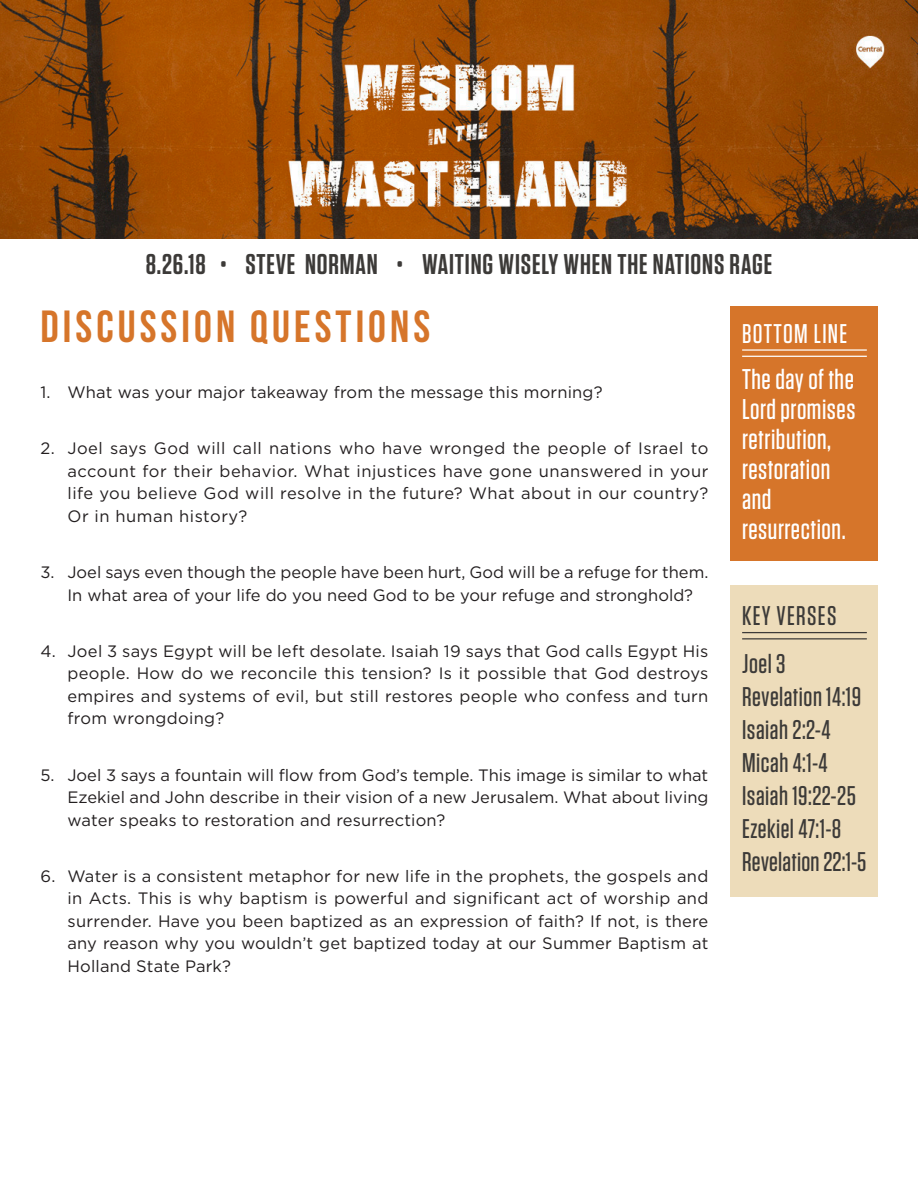
<style>
.page{position:relative;width:918px;height:1188px;background:#fff}
.page>*{position:absolute;margin:0;border:0;box-sizing:border-box;transform-origin:0 0}
.t1{font:45px "Bebas Neue";letter-spacing:.09em;color:#d6752a}
.t2{font:500 28.5px/30px "Tungsten";letter-spacing:.02em;color:#fff}
.t3{font:600 28.5px "Tungsten";letter-spacing:.03em;color:#3c3a38}
.t4{font:500 27px "Tungsten";letter-spacing:.02em;color:#3c3a38}
.t5{font:500 27px "Tungsten";letter-spacing:.05em;color:#fff}
.t6{font:500 27px "Tungsten";letter-spacing:.05em;color:#3c3a38}
.t7{font:16.5px/22.5px "Gotham";letter-spacing:.01em;color:#231f20;text-align:justify}
</style>
<div class="page">
<img style="left:0;top:0;width:918px;height:239px">
<div style="left:730px;top:306px;width:148px;height:255px;background:#d6752a"></div>
<hr style="left:742px;top:349px;width:125px;height:2px;background:#fff">
<hr style="left:742px;top:356px;width:125px;height:1px;background:#fff">
<div style="left:730px;top:585px;width:148px;height:311px;background:#eddcba"></div>
<hr style="left:742px;top:632px;width:125px;height:1px;background:#3c3a38">
<hr style="left:742px;top:638px;width:125px;height:1px;background:#3c3a38">
<p class="t3" style="left:146px;top:249px;width:628px">8.26.18 • STEVE NORMAN • WAITING WISELY WHEN THE NATIONS RAGE</p>
<p class="t1" style="left:40px;top:302px;width:391px">DISCUSSION QUESTIONS</p>
<p class="t7" style="left:40px;top:381px;width:564px">1. What was your major takeaway from the message this morning?</p>
<p class="t7" style="left:68px;top:437px;width:642px;text-indent:-27px">2. Joel says God will call nations who have wronged the people of Israel to account for their behavior. What injustices have gone unanswered in your life you believe God will resolve in the future? What about in our country?<br>Or in human history?</p>
<p class="t7" style="left:68px;top:561px;width:642px;text-indent:-27px">3. Joel says even though the people have been hurt, God will be a refuge for them.<br>In what area of your life do you need God to be your refuge and stronghold?</p>
<p class="t7" style="left:68px;top:639px;width:642px;text-indent:-27px">4. Joel 3 says Egypt will be left desolate. Isaiah 19 says that God calls Egypt His people. How do we reconcile this tension? Is it possible that God destroys empires and systems of evil, but still restores people who confess and turn from wrongdoing?</p>
<p class="t7" style="left:68px;top:763px;width:642px;text-indent:-27px">5. Joel 3 says a fountain will flow from God’s temple. This image is similar to what Ezekiel and John describe in their vision of a new Jerusalem. What about living water speaks to restoration and resurrection?</p>
<p class="t7" style="left:68px;top:864px;width:642px;text-indent:-27px">6. Water is a consistent metaphor for new life in the prophets, the gospels and in Acts. This is why baptism is powerful and significant act of worship and surrender. Have you been baptized as an expression of faith? If not, is there any reason why you wouldn’t get baptized today at our Summer Baptism at Holland State Park?</p>
<p class="t5" style="left:742px;top:319px;width:107px">BOTTOM LINE</p>
<p class="t2" style="left:742px;top:365px;width:115px">The day of the<br>Lord promises retribution, restoration</p>
<p class="t2" style="left:742px;top:485px;width:31px">and</p>
<p class="t2" style="left:742px;top:515px;width:105px">resurrection.</p>
<p class="t6" style="left:742px;top:602px;width:96px">KEY VERSES</p>
<p class="t4" style="left:742px;top:650px;width:45px">Joel 3</p>
<p class="t4" style="left:742px;top:683px;width:121px">Revelation 14:19</p>
<p class="t4" style="left:742px;top:716px;width:90px">Isaiah 2:2-4</p>
<p class="t4" style="left:742px;top:749px;width:87px">Micah 4:1-4</p>
<p class="t4" style="left:742px;top:782px;width:115px">Isaiah 19:22-25</p>
<p class="t4" style="left:742px;top:815px;width:101px">Ezekiel 47:1-8</p>
<p class="t4" style="left:742px;top:848px;width:126px">Revelation 22:1-5</p>
</div>
